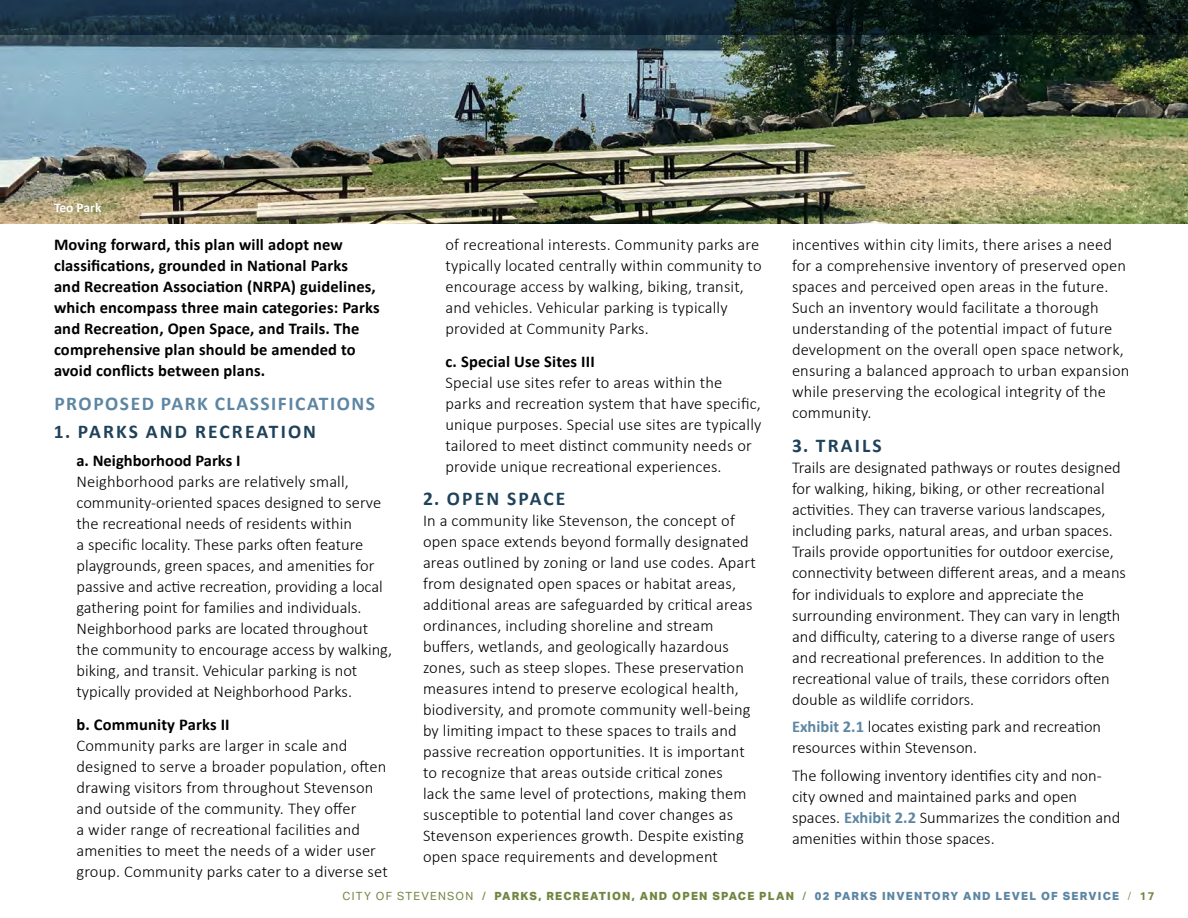
<style>
.page{position:relative;width:1188px;height:918px;background:#fff}
.page>*{position:absolute;margin:0;border:0;box-sizing:border-box;transform-origin:0 0}
.SUBHEAD_2_REGULAR{font:700 19.5px "Calibri";letter-spacing:.11em;color:#1f425a}
.SUBHEAD_3_REGULAR{font:700 19.5px "Calibri";letter-spacing:.08em;color:#5d86a3}
.BODY_TEXT_1{font:300 16.5px/21px "Calibri";letter-spacing:.005em;color:#000}
.BODY_TEXT_1_Indented{font:300 16.5px/21px "Calibri";letter-spacing:.01em;color:#000}
.BODY_TEXT_1-2{font:700 16.5px/21px "Calibri";letter-spacing:.01em;color:#000}
.PHOTO_CAPTION{font:700 13.5px "Calibri";color:#fff}
.t1{font:800 11.25px "Aktiv Grotesk";letter-spacing:.11em;color:#718541}
.s1{font-weight:700}
.s2{font-weight:700;color:#5d86a3}
.s3{font-weight:400}
.s4{color:#5d86a3}
.s5{font-weight:300}
</style>
<div class="page">
<img style="left:0;top:34px;width:1188px;height:190px">
<svg style="left:0;top:0;width:1188px;height:34px;background:#132731"></svg>
<p class="PHOTO_CAPTION" style="left:54px;top:198px;width:49px">Teo Park</p>
<p class="BODY_TEXT_1-2" style="left:54px;top:233px;width:327px">Moving forward, this plan will adopt new classifications, grounded in National Parks<br>and Recreation Association (NRPA) guidelines, which encompass three main categories: Parks and Recreation, Open Space, and Trails. The comprehensive plan should be amended to avoid conflicts between plans.</p>
<p class="SUBHEAD_3_REGULAR" style="left:54px;top:390px;width:322px">PROPOSED PARK CLASSIFICATIONS</p>
<p class="SUBHEAD_2_REGULAR" style="left:54px;top:418px;width:264px">1. PARKS AND RECREATION</p>
<p class="BODY_TEXT_1_Indented" style="left:76px;top:450px;width:317px"><span class="s1">a. Neighborhood Parks I<br></span>Neighborhood parks are relatively small, community-oriented spaces designed to serve the recreational needs of residents within<br>a specific locality. These parks often feature playgrounds, green spaces, and amenities for passive and active recreation, providing a local gathering point for families and individuals.<br>Neighborhood parks are located throughout the community to encourage access by walking, biking, and transit. Vehicular parking is not typically provided at Neighborhood Parks.</p>
<p class="BODY_TEXT_1_Indented" style="left:76px;top:714px;width:313px"><span class="s1">b. Community Parks II<br></span>Community parks are larger in scale and designed to serve a broader population, often drawing visitors from throughout Stevenson and outside of the community. They offer<br>a wider range of recreational facilities and amenities to meet the needs of a wider user group. Community parks cater to a diverse set</p>
<p class="BODY_TEXT_1_Indented" style="left:446px;top:234px;width:318px">of recreational interests. Community parks are typically located centrally within community to encourage access by walking, biking, transit, and vehicles. Vehicular parking is typically provided at Community Parks.</p>
<p class="BODY_TEXT_1_Indented" style="left:446px;top:351px;width:317px"><span class="s1">c. Special Use Sites III<br></span>Special use sites refer to areas within the parks and recreation system that have specific, unique purposes. Special use sites are typically tailored to meet distinct community needs or provide unique recreational experiences.</p>
<p class="SUBHEAD_2_REGULAR" style="left:423px;top:485px;width:144px">2. OPEN SPACE</p>
<p class="BODY_TEXT_1" style="left:423px;top:510px;width:334px">In a community like Stevenson, the concept of open space extends beyond formally designated areas outlined by zoning or land use codes. Apart from designated open spaces or habitat areas, additional areas are safeguarded by critical areas ordinances, including shoreline and stream buffers, wetlands, and geologically hazardous zones, such as steep slopes. These preservation measures intend to preserve ecological health, biodiversity, and promote community well-being by limiting impact to these spaces to trails and passive recreation opportunities. It is important to recognize that areas outside critical zones<br>lack the same level of protections, making them susceptible to potential land cover changes as Stevenson experiences growth. Despite existing open space requirements and development</p>
<p class="BODY_TEXT_1" style="left:792px;top:234px;width:339px">incentives within city limits, there arises a need for a comprehensive inventory of preserved open spaces and perceived open areas in the future.<br>Such an inventory would facilitate a thorough understanding of the potential impact of future development on the overall open space network, ensuring a balanced approach to urban expansion while preserving the ecological integrity of the community.</p>
<p class="SUBHEAD_2_REGULAR" style="left:792px;top:432px;width:91px">3. TRAILS</p>
<p class="BODY_TEXT_1" style="left:792px;top:457px;width:335px">Trails are designated pathways or routes designed for walking, hiking, biking, or other recreational activities. They can traverse various landscapes, including parks, natural areas, and urban spaces.<br>Trails provide opportunities for outdoor exercise, connectivity between different areas, and a means for individuals to explore and appreciate the surrounding environment. They can vary in length and difficulty, catering to a diverse range of users and recreational preferences. In addition to the recreational value of trails, these corridors often double as wildlife corridors.</p>
<p class="BODY_TEXT_1" style="left:792px;top:716px;width:311px"><span class="s2">Exhibit 2.1</span> locates existing park and recreation resources within Stevenson.</p>
<p class="BODY_TEXT_1" style="left:792px;top:765px;width:330px">The following inventory identifies city and non&shy;city owned and maintained parks and open spaces. <span class="s2">Exhibit 2.2</span> Summarizes the condition and amenities within those spaces.</p>
<p class="t1" style="left:342px;top:889px;width:814px"><span class="s3">CITY OF STEVENSON /</span> PARKS, RECREATION, AND OPEN SPACE PLAN <span class="s3">/</span> <span class="s4">02 PARKS INVENTORY AND LEVEL OF SERVICE</span> <span class="s5">/</span> <span class="s1">17</span></p>
</div>
